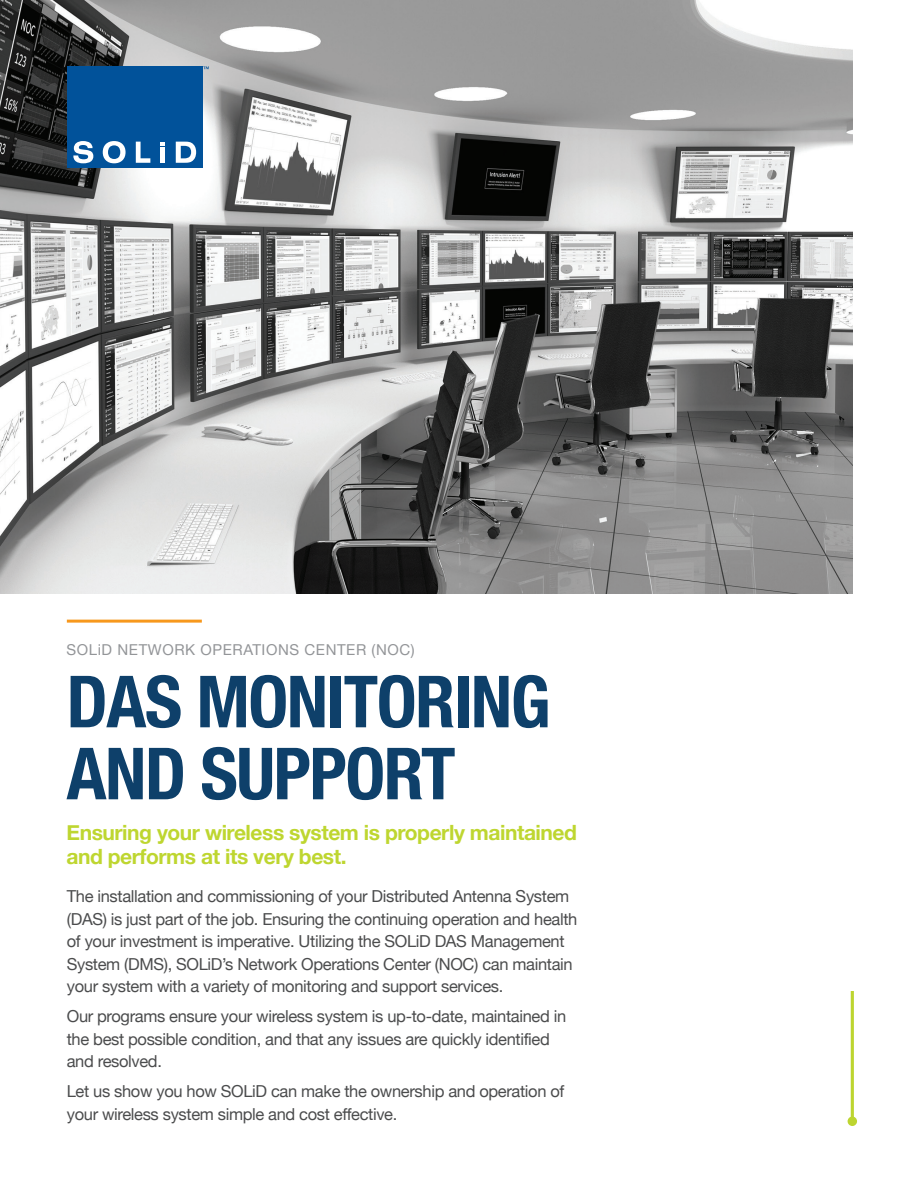
<style>
.page{position:relative;width:918px;height:1188px;background:#fff}
.page>*{position:absolute;margin:0;border:0;box-sizing:border-box;transform-origin:0 0}
.t1{font:700 condensed 72px/72px "Helvetica Neue";letter-spacing:-.02em;color:#0e406a}
.t2{font:700 21px/24px "Helvetica Neue";letter-spacing:-.02em;color:#bed630}
.t3{font:16.5px/22.5px "Helvetica Neue";letter-spacing:-.02em;color:#4b4c4d}
.t4{font:15px "Helvetica Neue";letter-spacing:.04em;color:#939598}
</style>
<div class="page">
<img style="left:0;top:0;width:852px;height:593px">
<hr style="left:851px;top:991px;width:3px;height:131px;background:#bdd530">
<div style="left:848px;top:1117px;width:9px;height:9px;background:#bdd530;border-radius:50%"></div>
<hr style="left:67px;top:620px;width:135px;height:3px;background:#f7981d">
<div style="left:67px;top:67px;width:135px;height:101px;background:#01529a"></div>
<svg style="left:203px;top:66px;width:6px;height:3px"></svg>
<svg style="left:73px;top:141px;width:20px;height:22px"></svg>
<svg style="left:103px;top:141px;width:23px;height:22px"></svg>
<svg style="left:136px;top:142px;width:14px;height:21px"></svg>
<svg style="left:160px;top:142px;width:5px;height:3px"></svg>
<div style="left:160px;top:147px;width:5px;height:16px;background:#fff"></div>
<svg style="left:176px;top:142px;width:20px;height:21px"></svg>
<p class="t4" style="left:67px;top:639px;width:350px">SOLiD NETWORK OPERATIONS CENTER (NOC)</p>
<h1 class="t1" style="left:67px;top:661px;width:486px">DAS MONITORING<br>AND SUPPORT</h1>
<p class="t2" style="left:67px;top:821px;width:512px">Ensuring your wireless system is properly maintained and performs at its very best.</p>
<p class="t3" style="left:67px;top:886px;width:512px">The installation and commissioning of your Distributed Antenna System (DAS) is just part of the job. Ensuring the  continuing operation and health of your investment is imperative. Utilizing the SOLiD DAS Management System (DMS), SOLiD’s Network Operations Center (NOC) can maintain your system with a variety of monitoring and support services.</p>
<p class="t3" style="left:67px;top:1006px;width:501px">Our programs ensure your wireless system is up-to-date, maintained in the best possible condition, and that any issues are quickly identified and resolved.</p>
<p class="t3" style="left:67px;top:1081px;width:499px">Let us show you how SOLiD can make the ownership and operation of your wireless system simple and cost effective.</p>
</div>
